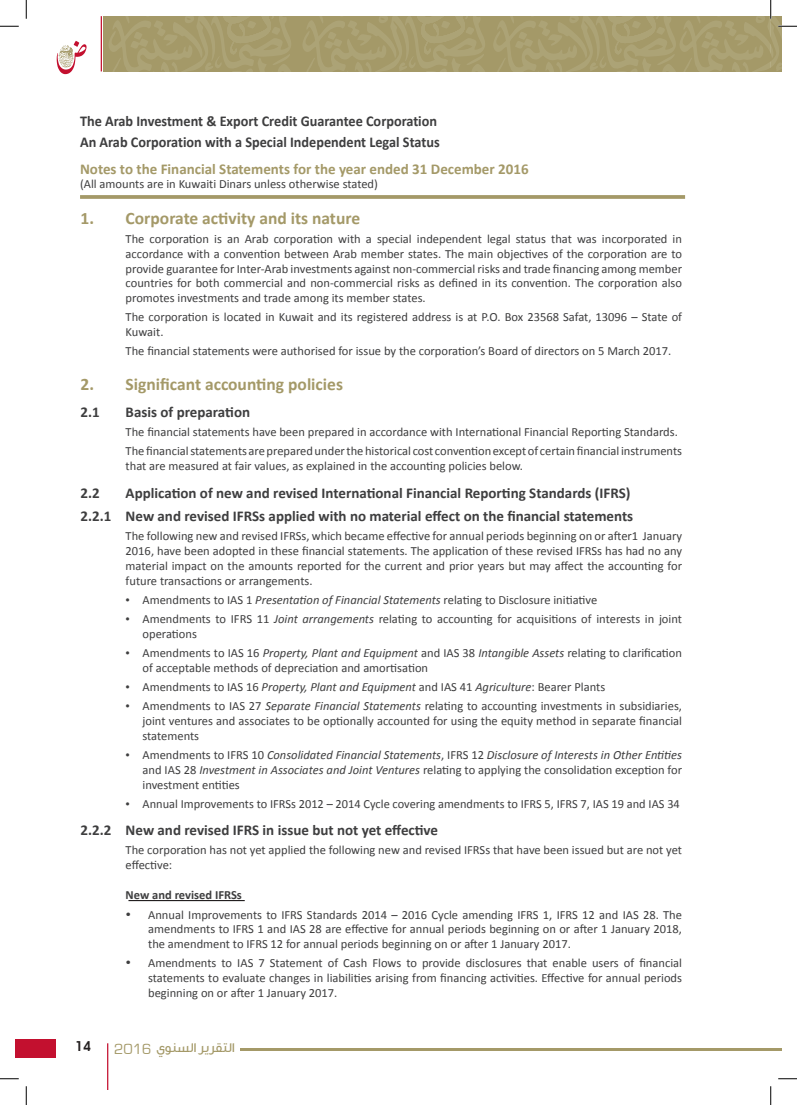
<style>
.page{position:relative;width:797px;height:1105px;background:#fff}
.page>*{position:absolute;margin:0;border:0;box-sizing:border-box;transform-origin:0 0}
.List_Paragraph{font:700 17.5px "Calibri";color:#a49968}
.t1{font:15.25px "Eurostile";color:#a49968}
.Body_Single{font:700 15px "Calibri";color:#3e3e3f}
.Paragraph_Style_1{font:700 15px "Calibri";color:#3e3e3f;scale:.95 1}
.List_Paragraph-2{font:700 15px "Calibri";color:#3e3e3f}
.Paragraph_Style_1-2{font:700 15px "Calibri";color:#a49968}
.t2{font:500 13.75px "GE Dinar One";color:#a49968}
.t3{font:600 13.75px "Avant Garde IT Cby BT";color:#231f20}
.Body_Text_Indent_2{font:12.5px/14.9px "Calibri";color:#3e3e3f}
.Block_Text{font:12.5px/14.9px "Calibri";color:#3e3e3f;text-align:justify}
.List_Paragraph-3{font:12.5px/14.9px "Calibri";color:#3e3e3f}
.List_Paragraph-4{font:italic 12.5px/14.9px "Calibri";color:#3e3e3f;text-align:justify}
.Paragraph_Style_1-3{font:12.5px "Calibri";color:#3e3e3f}
.Block_Text-2{font:700 12.5px "Calibri";color:#3e3e3f}
.s1{font-family:"Times New Roman"}
.s2{font-style:italic}
.s3{font-family:"Times New Roman";font-style:normal}
.s4{font-style:normal}
</style>
<div class="page">
<div style="left:104px;top:16px;width:666px;height:55px;background:#a49968"></div>
<div style="left:16px;top:1040px;width:40px;height:18px;background:#c3102f"></div>
<hr style="left:240px;top:1048px;width:530px;height:3px;background:#a49968">
<svg style="left:57px;top:41px;width:30px;height:33px"></svg>
<hr style="left:101px;top:16px;width:1px;height:55px;background:#c3102f">
<hr style="left:107px;top:1043px;width:1px;height:46px;background:#c3102f">
<svg style="left:108px;top:16px;width:184px;height:56px"></svg>
<svg style="left:301px;top:16px;width:185px;height:56px"></svg>
<svg style="left:770px;top:1048px;width:11px;height:3px"></svg>
<hr style="left:128px;top:900px;width:117px;height:1px;background:#231f20">
<hr style="left:80px;top:195px;width:605px;height:4px;background:#aaa173">
<svg style="left:0;top:25px;width:19px;height:2px"></svg>
<svg style="left:0;top:1078px;width:19px;height:1px"></svg>
<svg style="left:778px;top:1078px;width:19px;height:1px"></svg>
<svg style="left:25px;top:0;width:2px;height:19px"></svg>
<svg style="left:25px;top:1086px;width:2px;height:19px"></svg>
<svg style="left:492px;top:0;width:305px;height:72px"></svg>
<svg style="left:770px;top:1086px;width:1px;height:19px"></svg>
<p class="Paragraph_Style_1" style="left:80px;top:112px;width:377px">The Arab Investment &amp; Export Credit Guarantee Corporation</p>
<p class="Paragraph_Style_1" style="left:80px;top:132px;width:380px">An Arab Corporation with a Special Independent Legal Status</p>
<p class="Paragraph_Style_1-2" style="left:80px;top:159px;width:450px">Notes to the Financial Statements for the year ended 31 December 2016</p>
<p class="List_Paragraph" style="left:81px;top:207px;width:281px">1. Corporate activity and its nature</p>
<p class="Body_Text_Indent_2" style="left:126px;top:231px;width:558px;text-align:justify">The corporation is an Arab corporation with a special independent legal status that was incorporated in accordance with a convention between Arab member states. The main objectives of the corporation are to provide guarantee for Inter-Arab investments against non-commercial risks and trade financing among member countries for both commercial and non-commercial risks as defined in its convention. The corporation also promotes investments and trade among its member states.</p>
<p class="Body_Text_Indent_2" style="left:126px;top:310px;width:558px">The corporation is located in Kuwait and its registered address is at P.O. Box 23568 Safat, 13096 – State of<br>Kuwait.</p>
<p class="Body_Text_Indent_2" style="left:126px;top:344px;width:547px">The financial statements were authorised for issue by the corporation’s Board of directors on 5 March 2017.</p>
<p class="List_Paragraph" style="left:81px;top:373px;width:264px">2. Significant accounting policies</p>
<p class="List_Paragraph-2" style="left:81px;top:402px;width:21px">2.1</p>
<p class="List_Paragraph-2" style="left:126px;top:402px;width:126px">Basis of preparation</p>
<p class="Body_Text_Indent_2" style="left:126px;top:424px;width:553px">The financial statements have been prepared in accordance with International Financial Reporting Standards.</p>
<p class="Body_Text_Indent_2" style="left:126px;top:443px;width:558px">Thefinancialstatements arepreparedunderthehistorical cost conventionexceptof certainfinancial instruments that are measured at fair values, as explained in the accounting policies below.</p>
<p class="List_Paragraph-2" style="left:81px;top:483px;width:21px">2.2</p>
<p class="List_Paragraph-2" style="left:126px;top:483px;width:506px">Application of new and revised International Financial Reporting Standards (IFRS)</p>
<p class="Body_Single" style="left:81px;top:506px;width:554px">2.2.1 New and revised IFRSs applied with no material effect on the financial statements</p>
<p class="Block_Text" style="left:126px;top:529px;width:558px">The following new and revised IFRSs, which became effective for annual periods beginning on or after1 January 2016, have been adopted in these financial statements. The application of these revised IFRSs has had no any material impact on the amounts reported for the current and prior years but may affect the accounting for future transactions or arrangements.</p>
<p class="List_Paragraph-3" style="left:126px;top:592px;width:473px"><span class="s1">•</span> Amendments to IAS 1 <span class="s2">Presentation of Financial Statements</span> relating to Disclosure initiative</p>
<p class="List_Paragraph-3" style="left:142px;top:611px;width:541px;text-indent:-17px"><span class="s1">•</span> Amendments to IFRS 11 <span class="s2">Joint arrangements</span> relating to accounting for acquisitions of interests in joint operations</p>
<p class="List_Paragraph-3" style="left:142px;top:645px;width:541px;text-indent:-17px"><span class="s1">•</span> Amendments to IAS 16 <span class="s2">Property, Plant and Equipment</span> and IAS 38 <span class="s2">Intangible Assets</span> relating to clarification of acceptable methods of depreciation and amortisation</p>
<p class="List_Paragraph-3" style="left:126px;top:679px;width:481px"><span class="s1">•</span> Amendments to IAS 16 <span class="s2">Property, Plant and Equipment</span> and IAS 41 <span class="s2">Agriculture</span>: Bearer Plants</p>
<p class="List_Paragraph-3" style="left:142px;top:699px;width:541px;text-align:justify;text-indent:-17px"><span class="s1">•</span> Amendments to IAS 27 <span class="s2">Separate Financial Statements</span> relating to accounting investments in subsidiaries, joint ventures and associates to be optionally accounted for using the equity method in separate financial statements</p>
<p class="List_Paragraph-4" style="left:142px;top:747px;width:541px;text-indent:-17px"><span class="s3">•</span> <span class="s4">Amendments to IFRS 10</span> Consolidated Financial Statements<span class="s4">, IFRS 12</span> Disclosure of Interests in Other Entities <span class="s4">and IAS 28</span> Investment in Associates and Joint Ventures <span class="s4">relating to applying the consolidation exception for investment entities</span></p>
<p class="List_Paragraph-3" style="left:126px;top:796px;width:555px"><span class="s1">•</span> Annual Improvements to IFRSs 2012 – 2014 Cycle covering amendments to IFRS 5, IFRS 7, IAS 19 and IAS 34</p>
<p class="Body_Single" style="left:81px;top:820px;width:359px">2.2.2 New and revised IFRS in issue but not yet effective</p>
<p class="Block_Text" style="left:126px;top:842px;width:558px">The corporation has not yet applied the following new and revised IFRSs that have been issued but are not yet effective:</p>
<p class="Block_Text-2" style="left:126px;top:887px;width:118px">New and revised IFRSs</p>
<p class="Block_Text" style="left:148px;top:907px;width:535px;text-indent:-22px">• Annual Improvements to IFRS Standards 2014 – 2016 Cycle amending IFRS 1, IFRS 12 and IAS 28. The amendments to IFRS 1 and IAS 28 are effective for annual periods beginning on or after 1 January 2018, the amendment to IFRS 12 for annual periods beginning on or after 1 January 2017.</p>
<p class="Block_Text" style="left:148px;top:956px;width:535px;text-indent:-22px">• Amendments to IAS 7 Statement of Cash Flows to provide disclosures that enable users of financial statements to evaluate changes in liabilities arising from financing activities. Effective for annual periods beginning on or after 1 January 2017.</p>
<p class="Paragraph_Style_1-3" style="left:80px;top:176px;width:299px">(All amounts are in Kuwaiti Dinars unless otherwise stated)</p>
<p class="t3" style="left:75px;top:1038px;width:17px">14</p>
<p class="t2" style="left:156px;top:1039px;width:80px">ي سن و ا لتقريرا ل</p>
<p class="t1" style="left:114px;top:1041px;width:39px">2016</p>
</div>
